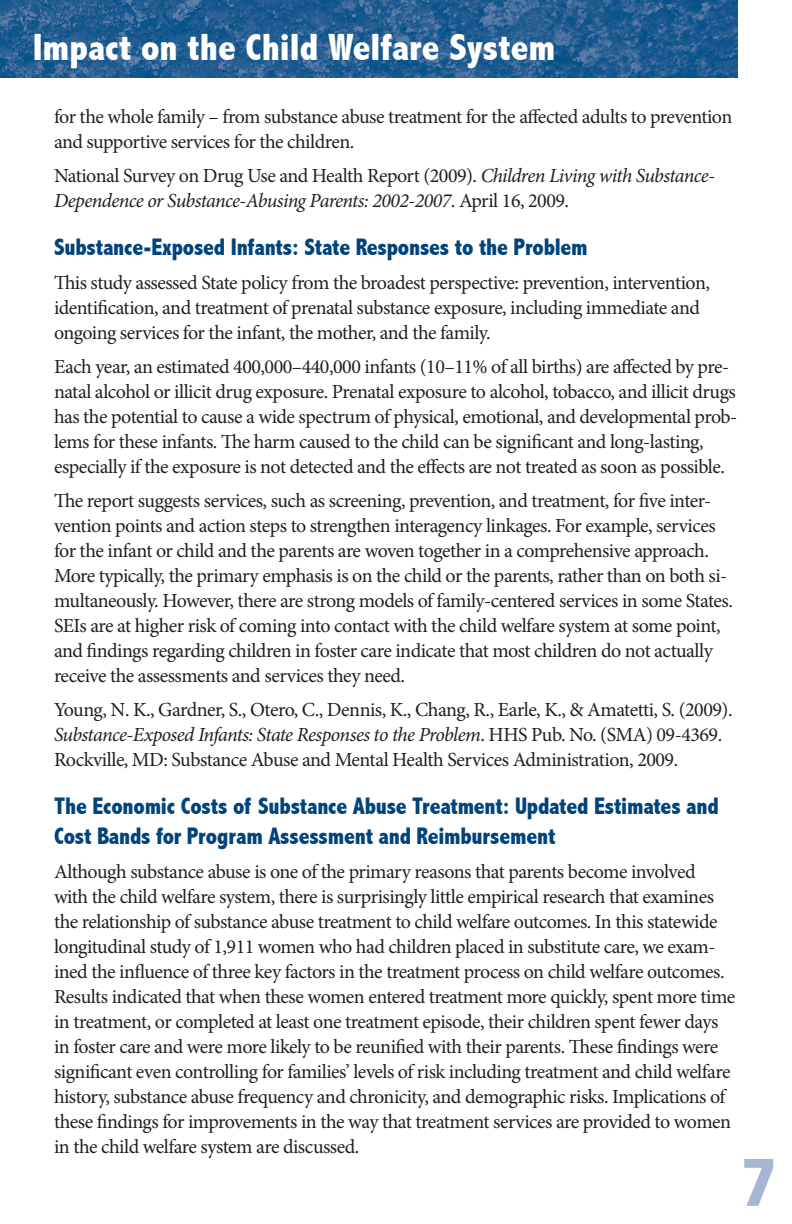
<style>
.page{position:relative;width:792px;height:1224px;background:#fff}
.page>*{position:absolute;margin:0;border:0;box-sizing:border-box;transform-origin:0 0}
.t1{font:800 condensed 72px "Abadi";color:#a6b6d2}
.t2{font:800 condensed 38px "Abadi";color:#fff}
.body_BF_lead-in{font:800 condensed 24px/30px "Abadi";letter-spacing:-.01em;color:#00447b}
.body{font:20px/25px "Minion Pro";letter-spacing:-.025em;color:#231f20}
.body-2{font:italic 20px/25px "Minion Pro";letter-spacing:-.03em;color:#231f20}
.s1{font-style:normal}
.s2{font-style:italic}
</style>
<div class="page">
<img style="left:0;top:0;width:738px;height:78px">
<h2 class="t2" style="left:33px;top:25px;width:524px">Impact on the Child Welfare System</h2>
<p class="body" style="left:54px;top:104px;width:680px">for the whole family – from substance abuse treatment for the affected adults to prevention and supportive services for the children.</p>
<p class="body-2" style="left:54px;top:163px;width:663px"><span class="s1">National Survey on Drug Use and Health Report (2009).</span> Children Living with Substance-<br>Dependence or Substance-Abusing Parents: 2002-2007<span class="s1">. April 16, 2009.</span></p>
<p class="body_BF_lead-in" style="left:54px;top:232px;width:535px">Substance-Exposed Infants: State Responses to the Problem</p>
<p class="body" style="left:54px;top:270px;width:658px">This study assessed State policy from the broadest perspective: prevention, intervention, identification, and treatment of prenatal substance exposure, including immediate and ongoing services for the infant, the mother, and the family.</p>
<p class="body" style="left:54px;top:354px;width:685px">Each year, an estimated 400,000–440,000 infants (10–11% of all births) are affected by pre&shy;natal alcohol or illicit drug exposure. Prenatal exposure to alcohol, tobacco, and illicit drugs has the potential to cause a wide spectrum of physical, emotional, and developmental prob&shy;lems for these infants. The harm caused to the child can be significant and long‐lasting, especially if the exposure is not detected and the effects are not treated as soon as possible.</p>
<p class="body" style="left:54px;top:488px;width:680px">The report suggests services, such as screening, prevention, and treatment, for five inter&shy;vention points and action steps to strengthen interagency linkages. For example, services for the infant or child and the parents are woven together in a comprehensive approach.<br>More typically, the primary emphasis is on the child or the parents, rather than on both si&shy;multaneously. However, there are strong models of family‐centered services in some States.<br>SEIs are at higher risk of coming into contact with the child welfare system at some point, and findings regarding children in foster care indicate that most children do not actually receive the assessments and services they need.</p>
<p class="body" style="left:54px;top:697px;width:680px">Young, N. K., Gardner, S., Otero, C., Dennis, K., Chang, R., Earle, K., &amp; Amatetti, S. (2009).<br><span class="s2">Substance‐Exposed Infants: State Responses to the Problem</span>. HHS Pub. No. (SMA) 09‐4369.<br>Rockville, MD: Substance Abuse and Mental Health Services Administration, 2009.</p>
<p class="body_BF_lead-in" style="left:54px;top:791px;width:666px">The Economic Costs of Substance Abuse Treatment: Updated Estimates and<br>Cost Bands for Program Assessment and Reimbursement</p>
<p class="body" style="left:54px;top:859px;width:683px">Although substance abuse is one of the primary reasons that parents become involved<br>with the child welfare system, there is surprisingly little empirical research that examines the relationship of substance abuse treatment to child welfare outcomes. In this statewide longitudinal study of 1,911 women who had children placed in substitute care, we exam&shy;ined the influence of three key factors in the treatment process on child welfare outcomes.<br>Results indicated that when these women entered treatment more quickly, spent more time in treatment, or completed at least one treatment episode, their children spent fewer days in foster care and were more likely to be reunified with their parents. These findings were significant even controlling for families’ levels of risk including treatment and child welfare history, substance abuse frequency and chronicity, and demographic risks. Implications of these findings for improvements in the way that treatment services are provided to women in the child welfare system are discussed.</p>
<p class="t1" style="left:741px;top:1140px;width:38px">7</p>
</div>
